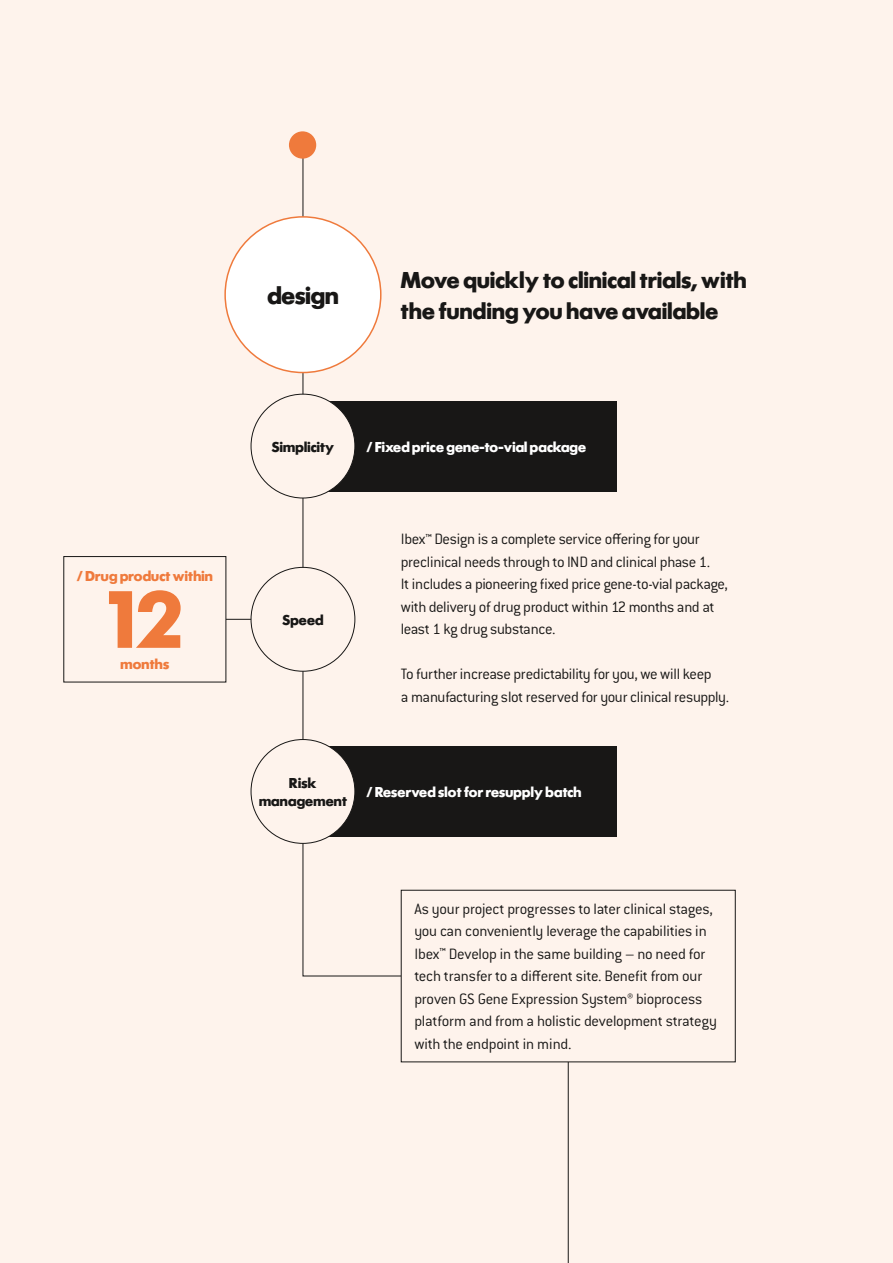
<style>
.page{position:relative;width:893px;height:1263px;background:#fef3ec}
.page>*{position:absolute;margin:0;border:0;box-sizing:border-box;transform-origin:0 0}
.black_sublines_12pt{font:700 85.5px "Futura SH";color:#ef7a3c}
.back_page_light_10pt{font:700 25.5px "Futura SH";color:#181716}
.black_sublines_12pt-2{font:700 24px/31.5px "Futura SH";letter-spacing:.015em;color:#181716}
.body_11pt{font:300 16.5px/22.5px "Conduit ITC Std";letter-spacing:-.015em;color:#181716}
.black_sublines_12pt-3{font:700 15px "Futura SH";letter-spacing:.015em;color:#fff}
.black_sublines_12pt-4{font:700 15px/18px "Futura SH";letter-spacing:.015em;color:#181716;text-align:center}
.black_sublines_12pt-5{font:700 15px "Futura SH";letter-spacing:.015em;color:#ef7a3c}
.s1{font-size:13.5px}
</style>
<div class="page">
<hr style="left:568px;top:1042px;width:1px;height:221px;background:#181716">
<div style="left:303px;top:401px;width:314px;height:90px;background:#181716"></div>
<div style="left:303px;top:746px;width:314px;height:91px;background:#181716"></div>
<hr style="left:222px;top:619px;width:37px;height:1px;background:#181716">
<svg style="left:302px;top:144px;width:278px;height:833px"></svg>
<div style="left:401px;top:890px;width:334px;height:172px;background:#fef3ec"></div>
<div style="left:251px;top:394px;width:104px;height:104px;background:#fef3ec;border-radius:50%"></div>
<div style="left:251px;top:567px;width:104px;height:104px;background:#fef3ec;border-radius:50%"></div>
<div style="left:251px;top:739px;width:104px;height:104px;background:#fef3ec;border-radius:50%"></div>
<div style="left:225px;top:217px;width:156px;height:155px;background:#fff;border-radius:50%"></div>
<div style="left:289px;top:131px;width:27px;height:28px;background:#ef7a3c;border-radius:50%"></div>
<p class="black_sublines_12pt-5" style="left:77px;top:568px;width:137px">/ Drug product within</p>
<p class="black_sublines_12pt" style="left:108px;top:574px;width:74px">12</p>
<p class="black_sublines_12pt-5" style="left:120px;top:656px;width:50px">months</p>
<p class="back_page_light_10pt" style="left:267px;top:282px;width:73px">design</p>
<p class="black_sublines_12pt-2" style="left:401px;top:264px;width:347px">Move quickly to clinical trials, with the funding you have available</p>
<p class="black_sublines_12pt-4" style="left:272px;top:438px;width:64px">Simplicity</p>
<p class="black_sublines_12pt-3" style="left:366px;top:439px;width:221px">/ Fixed price gene-to-vial package</p>
<p class="black_sublines_12pt-4" style="left:282px;top:611px;width:43px">Speed</p>
<p class="body_11pt" style="left:401px;top:527px;width:329px">Ibex™ Design is a complete service offering for your preclinical needs through to IND and clinical phase 1.<br>It includes a pioneering fixed price gene-to-vial package, with delivery of drug product within 12 months and at least 1 kg drug substance.</p>
<p class="body_11pt" style="left:401px;top:662px;width:330px">To further increase predictability for you, we will keep<br>a manufacturing slot reserved for your clinical resupply.</p>
<p class="black_sublines_12pt-4" style="left:259px;top:774px;width:89px">Risk management</p>
<p class="black_sublines_12pt-3" style="left:366px;top:784px;width:217px">/ Reserved slot for resupply batch</p>
<p class="body_11pt" style="left:414px;top:897px;width:304px">As your project progresses to later clinical stages, you can conveniently leverage the capabilities in Ibex™ Develop in the same building – no need for tech transfer to a different site. Benefit from our proven GS Gene Expression System<span class="s1">®</span> bioprocess platform and from a holistic development strategy with the endpoint in mind.</p>
</div>
